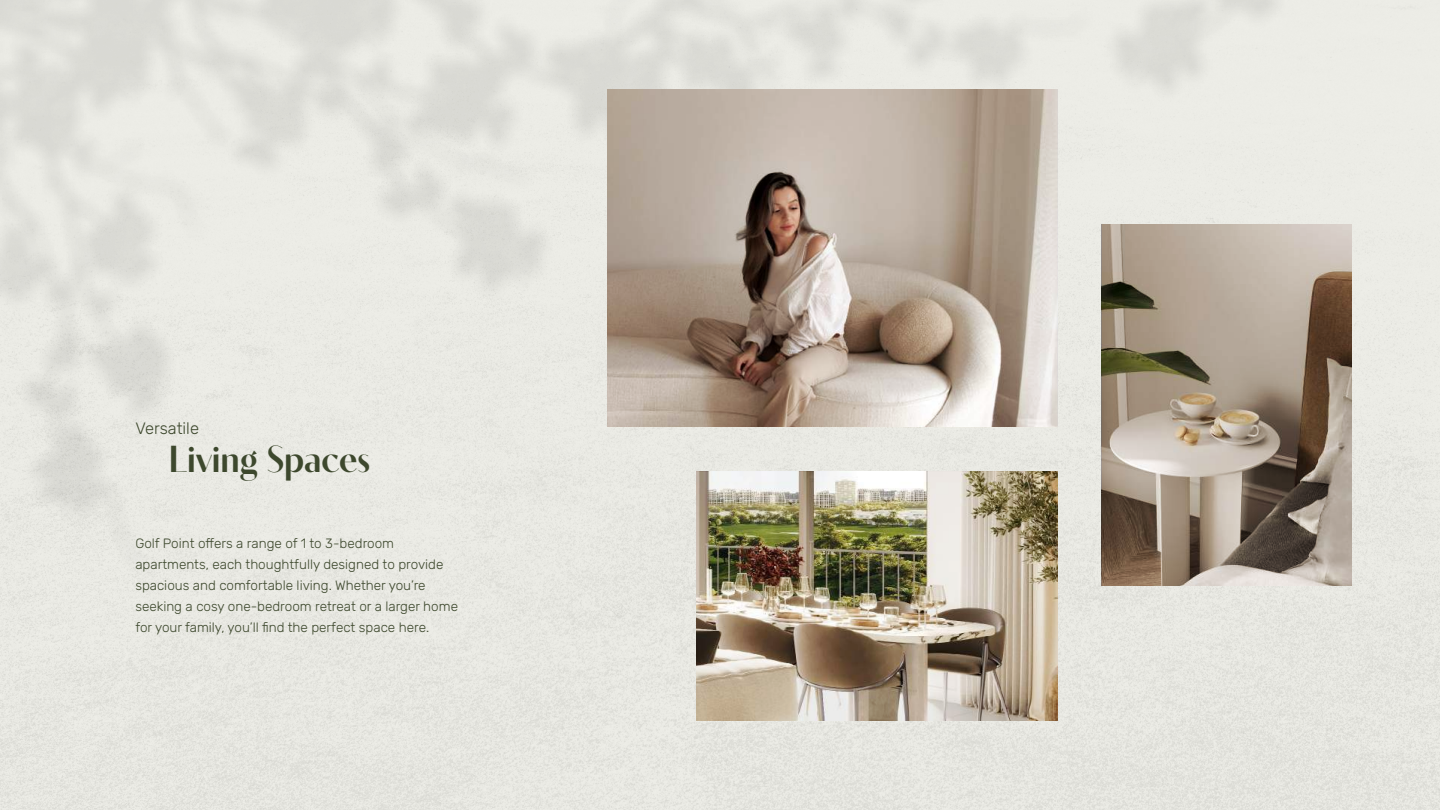
<style>
.page{position:relative;width:1440px;height:810px;background:#fff}
.page>*{position:absolute;margin:0;border:0;box-sizing:border-box;transform-origin:0 0}
.t1{font:600 37.5px "Contralto Big";color:#3d482d}
.t2{font:300 16.5px "Rubik";color:#3d482d}
.t3{font:300 13.5px/21px "Rubik";color:#3d482d}
</style>
<div class="page">
<img style="left:0;top:0;width:1440px;height:810px">
<img style="left:696px;top:472px;width:362px;height:250px">
<svg style="left:608px;top:89px;width:450px;height:339px;background:#b1a295"></svg>
<svg style="left:1102px;top:224px;width:250px;height:362px;background:#9c8e7e"></svg>
<p class="t2" style="left:135px;top:416px;width:65px">Versatile</p>
<h1 class="t1" style="left:169px;top:431px;width:203px">Living Spaces</h1>
<p class="t3" style="left:135px;top:534px;width:324px">Golf Point offers a range of to1 3-bedroom apartments, each thoughtfully designed to provide spacious and comfortable living. Whether you r e’ seeking a cosy one-bedroom retreat or a larger home for your family, you l l’ find the perfect space here.</p>
</div>
